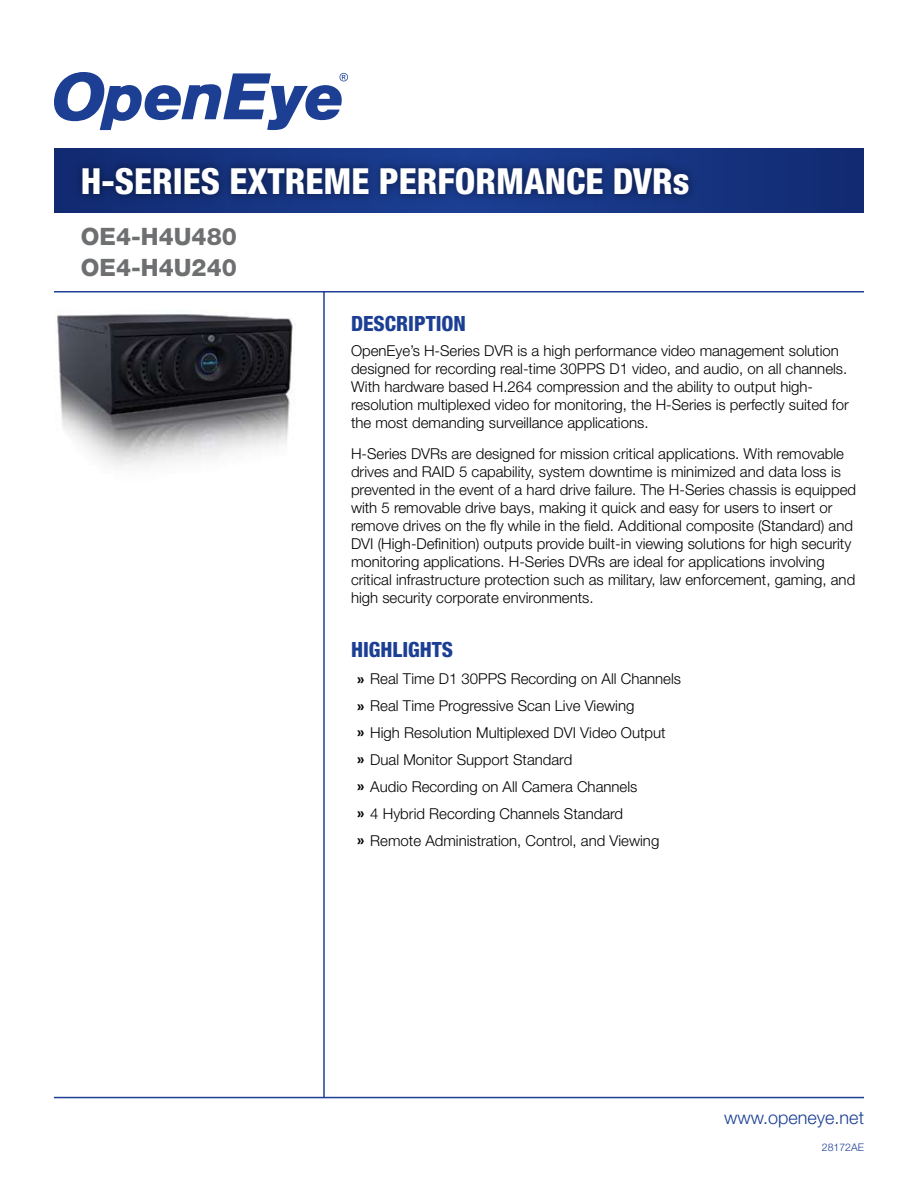
<style>
.page{position:relative;width:918px;height:1188px;background:#fff}
.page>*{position:absolute;margin:0;border:0;box-sizing:border-box;transform-origin:0 0}
.t1{font:800 condensed 36px "Helvetica Neue";color:#fff}
.t2{font:800 24px/30.5px "Helvetica Neue";color:#6d6f71}
.t3{font:800 condensed 21px "Helvetica Neue";color:#1c3f94}
.t4{font:300 18px "Helvetica Neue";color:#1c3f94}
.t5{font:300 15px/18px "Helvetica Neue";color:#000}
.t6{font:300 10.5px "Helvetica Neue";color:#1c3f94}
.s1{font-family:"Myriad Pro";font-weight:900}
</style>
<div class="page">
<svg style="left:54px;top:72px;width:294px;height:58px"></svg>
<hr style="left:54px;top:1097px;width:810px;height:1px;background:#1c3f94">
<hr style="left:54px;top:291px;width:810px;height:1px;background:#1c3f94">
<hr style="left:323px;top:291px;width:2px;height:807px;background:#1c3f94">
<svg style="left:54px;top:148px;width:810px;height:65px;background:#15317e"></svg>
<div style="left:71px;top:157px;width:628px;height:49px;background:#000;opacity:.5"></div>
<img style="left:55px;top:314px;width:241px;height:152px">
<h1 class="t1" style="left:81px;top:159px;width:610px">H-SERIES EXTREME PERFORMANCE DVRs</h1>
<h2 class="t2" style="left:81px;top:221px;width:158px">OE4-H4U480<br>OE4-H4U240</h2>
<h3 class="t3" style="left:351px;top:311px;width:117px">DESCRIPTION</h3>
<p class="t5" style="left:351px;top:341px;width:499px">OpenEye’s H-Series DVR is a high performance video management solution designed for recording real-time 30PPS D1 video, and audio, on all channels.<br>With hardware based H.264 compression and the ability to output high&shy;resolution multiplexed video for monitoring, the H-Series is perfectly suited for the most demanding surveillance applications.</p>
<p class="t5" style="left:351px;top:445px;width:507px">H-Series DVRs are designed for mission critical applications. With removable drives and RAID 5 capability, system downtime is minimized and data loss is prevented in the event of a hard drive failure. The H-Series chassis is equipped with 5 removable drive bays, making it quick and easy for users to insert or remove drives on the fly while in the field. Additional composite (Standard) and DVI (High-Definition) outputs provide built-in viewing solutions for high security monitoring applications. H-Series DVRs are ideal for applications involving critical infrastructure protection such as military, law enforcement, gaming, and high security corporate environments.</p>
<h3 class="t3" style="left:351px;top:637px;width:104px">HIGHLIGHTS</h3>
<p class="t5" style="left:357px;top:665px;width:326px;line-height:26.8px"><span class="s1">»</span> Real Time D1 30PPS Recording on All Channels <span class="s1">»</span> Real Time Progressive Scan Live Viewing<br><span class="s1">»</span> High Resolution Multiplexed DVI Video Output<br><span class="s1">»</span> Dual Monitor Support Standard<br><span class="s1">»</span> Audio Recording on All Camera Channels<br><span class="s1">»</span> 4 Hybrid Recording Channels Standard<br><span class="s1">»</span> Remote Administration, Control, and Viewing</p>
<p class="t4" style="left:724px;top:1107px;width:141px">www.openeye.net</p>
<p class="t6" style="left:822px;top:1141px;width:44px">28172AE</p>
</div>
